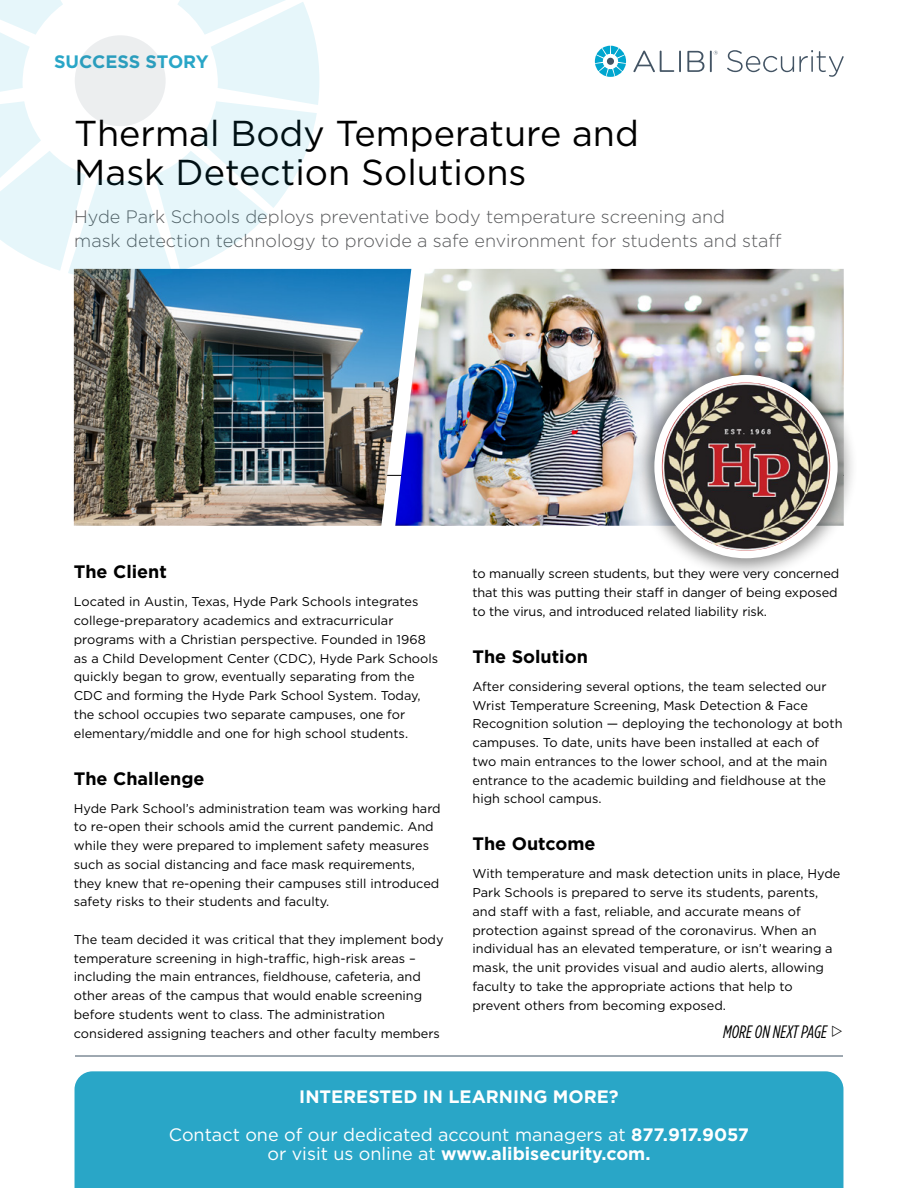
<style>
.page{position:relative;width:918px;height:1188px;background:#fff}
.page>*{position:absolute;margin:0;border:0;box-sizing:border-box;transform-origin:0 0}
.t1{font:36px/39px "Gotham";color:#000}
.t2{font:300 18px/24px "Gotham";color:#58595b}
.t3{font:18px/37.5px "Gotham";color:#fff;text-align:center}
.t4{font:700 18px "Gotham";color:#000}
.t5{font:700 18px "Gotham";color:#fff}
.t6{font:italic 18px "Gotham Condensed";color:#000}
.t7{font:700 18px "Gotham";letter-spacing:-.005em;color:#29a6c7}
.t8{font:12.75px/18.8px "Gotham";color:#000}
.s1{font-weight:700}
.s2{font-weight:400}
</style>
<div class="page">
<hr style="left:75px;top:1056px;width:768px;height:1px;background:#3f5364">
<img style="left:411px;top:269px;width:433px;height:257px">
<img style="left:74px;top:269px;width:337px;height:257px">
<div style="left:633px;top:354px;width:226px;height:226px;background:#000;opacity:.45"></div>
<img style="left:658px;top:379px;width:176px;height:176px;border-radius:88px">
<div style="left:654px;top:375px;width:184px;height:183px;border:8px solid #fff;border-radius:50%"></div>
<div style="left:75px;top:1071px;width:768px;height:117px;background:#29a6c7"></div>
<svg style="left:633px;top:51px;width:41px;height:21px"></svg>
<hr style="left:679px;top:51px;width:2px;height:21px;background:#435464">
<svg style="left:687px;top:51px;width:17px;height:21px"></svg>
<hr style="left:710px;top:51px;width:2px;height:21px;background:#435464">
<svg style="left:714px;top:51px;width:4px;height:4px"></svg>
<svg style="left:727px;top:50px;width:117px;height:27px"></svg>
<svg style="left:595px;top:46px;width:31px;height:31px"></svg>
<svg style="left:0;top:0;width:319px;height:280px"></svg>
<h2 class="t7" style="left:54px;top:50px;width:156px">SUCCESS STORY</h2>
<h1 class="t1" style="left:74px;top:113px;width:566px">Thermal Body Temperature and<br>Mask Detection Solutions</h1>
<h2 class="t2" style="left:74px;top:204px;width:709px">Hyde Park Schools deploys preventative body temperature screening and<br>mask detection technology to provide a safe environment for students and staff</h2>
<h2 class="t4" style="left:74px;top:560px;width:95px">The Client</h2>
<p class="t8" style="left:74px;top:592px;width:366px">Located in Austin, Texas, Hyde Park Schools integrates college-preparatory academics and extracurricular programs with a Christian perspective. Founded in 1968 as a Child Development Center (CDC), Hyde Park Schools quickly began to grow, eventually separating from the CDC and forming the Hyde Park School System. Today, the school occupies two separate campuses, one for elementary/middle and one for high school students.</p>
<h2 class="t4" style="left:74px;top:766px;width:132px">The Challenge</h2>
<p class="t8" style="left:74px;top:798px;width:368px">Hyde Park School’s administration team was working hard to re-open their schools amid the current pandemic. And while they were prepared to implement safety measures such as social distancing and face mask requirements, they knew that re-opening their campuses still introduced safety risks to their students and faculty.</p>
<p class="t8" style="left:74px;top:930px;width:371px">The team decided it was critical that they implement body temperature screening in high-traffic, high-risk areas – including the main entrances, fieldhouse, cafeteria, and other areas of the campus that would enable screening before students went to class. The administration considered assigning teachers and other faculty members</p>
<p class="t8" style="left:473px;top:564px;width:368px;text-align:justify">to manually screen students, but they were very concerned that this was putting their staff in danger of being exposed to the virus, and introduced related liability risk.</p>
<h2 class="t4" style="left:472px;top:644px;width:117px">The Solution</h2>
<p class="t8" style="left:472px;top:677px;width:372px">After considering several options, the team selected our Wrist Temperature Screening, Mask Detection &amp; Face Recognition solution — deploying the techonology at both campuses. To date, units have been installed at each of two main entrances to the lower school, and at the main entrance to the academic building and fieldhouse at the high school campus.</p>
<h2 class="t4" style="left:472px;top:832px;width:125px">The Outcome</h2>
<p class="t8" style="left:472px;top:864px;width:369px">With temperature and mask detection units in place, Hyde Park Schools is prepared to serve its students, parents, and staff with a fast, reliable, and accurate means of protection against spread of the coronavirus. When an individual has an elevated temperature, or isn’t wearing a mask, the unit provides visual and audio alerts, allowing faculty to take the appropriate actions that help to prevent others from becoming exposed.</p>
<h2 class="t6" style="left:723px;top:1021px;width:105px">MORE ON NEXT PAGE</h2>
<h2 class="t3" style="left:169px;top:1078px;width:582px"><span class="s1">INTERESTED IN LEARNING MORE?<br></span>Contact one of our dedicated account managers at <span class="s1">877.917.9057</span></h2>
<h2 class="t5" style="left:267px;top:1141px;width:385px"><span class="s2">or visit us online at</span> www.alibisecurity.com.</h2>
</div>
